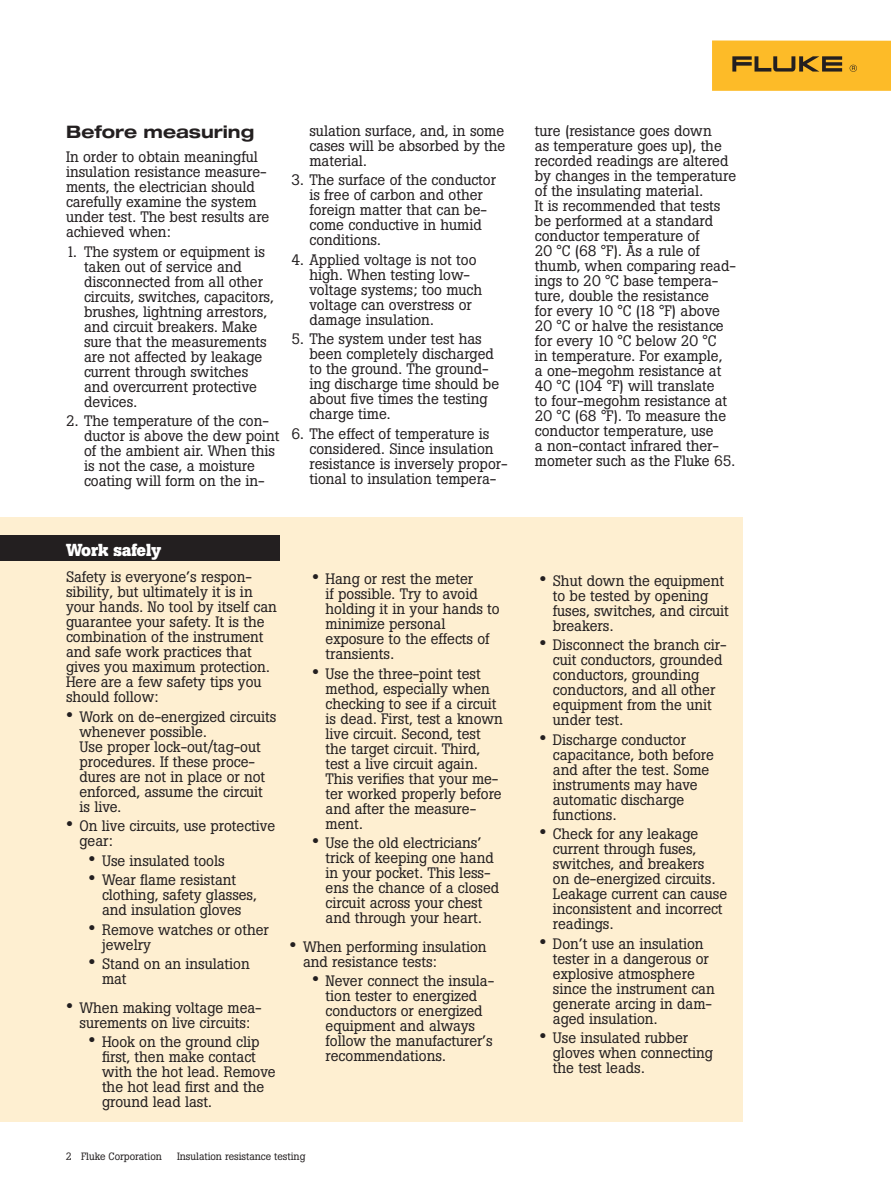
<style>
.page{position:relative;width:891px;height:1188px;background:#fff}
.page>*{position:absolute;margin:0;border:0;box-sizing:border-box;transform-origin:0 0}
.t1{font:700 expanded 17.25px "Helvetica Neue";color:#231f20}
.t2{font:700 17.25px "Boton";letter-spacing:-.01em;color:#fff}
.t3{font:15px/15px "Boton";letter-spacing:-.005em;color:#231f20}
.t4{font:10.5px "Boton";letter-spacing:-.005em;color:#231f20}
.s1{font-size:21px}
</style>
<div class="page">
<div style="left:712px;top:40px;width:179px;height:51px;background:#fdbb28"></div>
<svg style="left:732px;top:56px;width:110px;height:16px"></svg>
<svg style="left:850px;top:65px;width:7px;height:7px"></svg>
<div style="left:0;top:518px;width:742px;height:604px;background:#feefd1"></div>
<div style="left:0;top:536px;width:279px;height:25px;background:#231f20"></div>
<p class="t1" style="left:66px;top:121px;width:190px">Before measuring</p>
<p class="t3" style="left:66px;top:149px;width:205px">In order to obtain meaningful insulation resistance measure&shy;ments, the electrician should carefully examine the system under test. The best results are achieved when:</p>
<p class="t3" style="left:84px;top:244px;width:191px;text-indent:-18px">1. The system or equipment is taken out of service and disconnected from all other circuits, switches, capacitors, brushes, lightning arrestors, and circuit breakers. Make sure that the measurements are not affected by leakage current through switches and overcurrent protective devices.</p>
<p class="t3" style="left:84px;top:413px;width:197px;text-indent:-18px">2. The temperature of the con&shy;ductor is above the dew point of the ambient air. When this is not the case, a moisture coating will form on the in-</p>
<p class="t3" style="left:309px;top:123px;width:197px;text-align:justify">sulation surface, and, in some cases will be absorbed by the material.</p>
<p class="t3" style="left:309px;top:173px;width:188px;text-indent:-18px">3. The surface of the conductor is free of carbon and other foreign matter that can be&shy;come conductive in humid conditions.</p>
<p class="t3" style="left:309px;top:252px;width:174px;text-indent:-18px">4. Applied voltage is not too high. When testing low&shy;voltage systems; too much voltage can overstress or damage insulation.</p>
<p class="t3" style="left:309px;top:332px;width:191px;text-indent:-18px">5. The system under test has been completely discharged to the ground. The ground&shy;ing discharge time should be about five times the testing charge time.</p>
<p class="t3" style="left:309px;top:426px;width:200px;text-indent:-18px">6. The effect of temperature is considered. Since insulation resistance is inversely propor&shy;tional to insulation tempera-</p>
<p class="t2" style="left:66px;top:540px;width:97px">Work safely</p>
<p class="t3" style="left:66px;top:570px;width:212px">Safety is everyone’s respon&shy;sibility, but ultimately it is in your hands. No tool by itself can guarantee your safety. It is the combination of the instrument and safe work practices that gives you maximum protection.<br>Here are a few safety tips you should follow:</p>
<p class="t3" style="left:80px;top:709px;width:198px;text-indent:-14px"><span class="s1">•</span> Work on de-energized circuits whenever possible.<br>Use proper lock-out/tag-out procedures. If these proce&shy;dures are not in place or not enforced, assume the circuit is live.</p>
<p class="t3" style="left:80px;top:819px;width:197px;text-indent:-14px"><span class="s1">•</span> On live circuits, use protective gear:</p>
<p class="t3" style="left:88px;top:853px;width:138px"><span class="s1">•</span> Use insulated tools</p>
<p class="t3" style="left:102px;top:873px;width:156px;text-indent:-14px"><span class="s1">•</span> Wear flame resistant clothing, safety glasses, and insulation gloves</p>
<p class="t3" style="left:102px;top:922px;width:168px;text-indent:-14px"><span class="s1">•</span> Remove watches or other jewelry</p>
<p class="t3" style="left:102px;top:957px;width:149px;text-indent:-14px"><span class="s1">•</span> Stand on an insulation mat</p>
<p class="t3" style="left:66px;top:1000px;width:197px;text-align:center"><span class="s1">•</span> When making voltage mea&shy;surements on live circuits:</p>
<p class="t3" style="left:102px;top:1035px;width:175px;text-indent:-14px"><span class="s1">•</span> Hook on the ground clip first, then make contact with the hot lead. Remove the hot lead first and the ground lead last.</p>
<p class="t3" style="left:326px;top:572px;width:176px;text-indent:-14px"><span class="s1">•</span> Hang or rest the meter<br>if possible. Try to avoid holding it in your hands to minimize personal exposure to the effects of transients.</p>
<p class="t3" style="left:326px;top:666px;width:179px;text-indent:-14px"><span class="s1">•</span> Use the three-point test method, especially when checking to see if a circuit is dead. First, test a known live circuit. Second, test the target circuit. Third, test a live circuit again.<br>This verifies that your me&shy;ter worked properly before and after the measure&shy;ment.</p>
<p class="t3" style="left:326px;top:836px;width:175px;text-indent:-14px"><span class="s1">•</span> Use the old electricians’ trick of keeping one hand in your pocket. This less&shy;ens the chance of a closed circuit across your chest and through your heart.</p>
<p class="t3" style="left:303px;top:939px;width:185px;text-indent:-14px"><span class="s1">•</span> When performing insulation and resistance tests:</p>
<p class="t3" style="left:326px;top:974px;width:170px;text-indent:-14px"><span class="s1">•</span> Never connect the insula&shy;tion tester to energized conductors or energized equipment and always follow the manufacturer’s recommendations.</p>
<p class="t4" style="left:81px;top:1151px;width:82px">Fluke Corporation</p>
<p class="t4" style="left:177px;top:1151px;width:130px">Insulation resistance testing</p>
<p class="t3" style="left:535px;top:123px;width:203px">ture (resistance goes down<br>as temperature goes up), the recorded readings are altered by changes in the temperature of the insulating material.<br>It is recommended that tests be performed at a standard conductor temperature of<br>20 °C (68 °F). As a rule of thumb, when comparing read&shy;ings to 20 °C base tempera&shy;ture, double the resistance<br>for every 10 °C (18 °F) above<br>20 °C or halve the resistance for every 10 °C below 20 °C<br>in temperature. For example,<br>a one-megohm resistance at<br>40 °C (104 °F) will translate<br>to four-megohm resistance at<br>20 °C (68 °F). To measure the conductor temperature, use<br>a non-contact infrared ther&shy;mometer such as the Fluke 65.</p>
<p class="t3" style="left:553px;top:573px;width:178px;text-indent:-14px"><span class="s1">•</span> Shut down the equipment to be tested by opening fuses, switches, and circuit breakers.</p>
<p class="t3" style="left:553px;top:638px;width:175px;text-indent:-14px"><span class="s1">•</span> Disconnect the branch cir&shy;cuit conductors, grounded conductors, grounding conductors, and all other equipment from the unit under test.</p>
<p class="t3" style="left:553px;top:732px;width:163px;text-indent:-14px"><span class="s1">•</span> Discharge conductor capacitance, both before and after the test. Some instruments may have automatic discharge functions.</p>
<p class="t3" style="left:553px;top:827px;width:176px;text-indent:-14px"><span class="s1">•</span> Check for any leakage current through fuses, switches, and breakers<br>on de-energized circuits.<br>Leakage current can cause inconsistent and incorrect readings.</p>
<p class="t3" style="left:553px;top:936px;width:163px;text-indent:-14px"><span class="s1">•</span> Don’t use an insulation tester in a dangerous or explosive atmosphere since the instrument can generate arcing in dam&shy;aged insulation.</p>
<p class="t3" style="left:553px;top:1031px;width:162px;text-indent:-14px"><span class="s1">•</span> Use insulated rubber gloves when connecting the test leads.</p>
</div>
